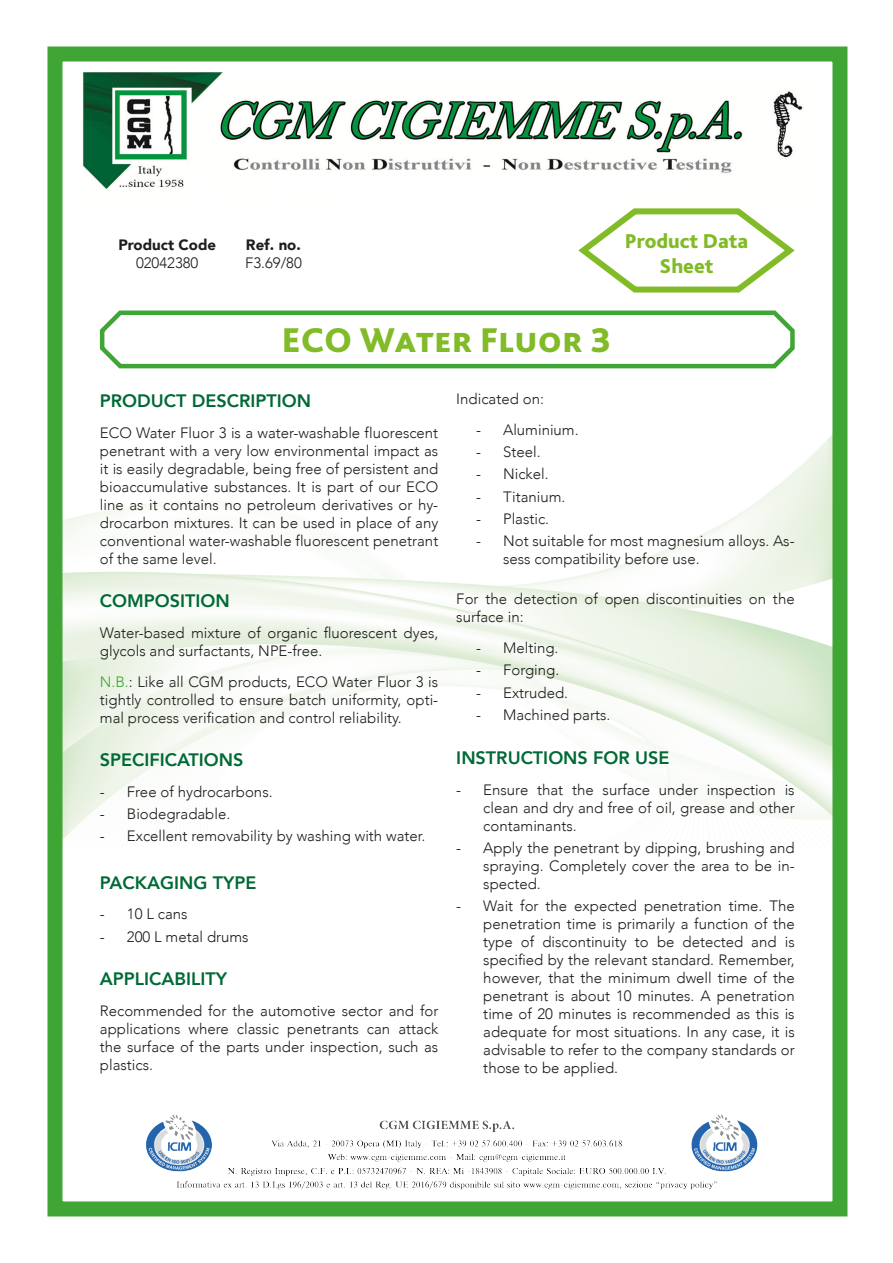
<style>
.page{position:relative;width:893px;height:1263px;background:#fff}
.page>*{position:absolute;margin:0;border:0;box-sizing:border-box;transform-origin:0 0}
.t1{font:800 36px "Bliss Pro";color:#81bb27}
.t2{font:800 21px/25.2px "Bliss Pro";color:#81bb27;text-align:center}
.t3{font:800 18px "Avenir";color:#006935}
.t4{font:300 15px/18px "Avenir";color:#1d1d1b;text-align:justify}
.t5{font:900 15px "Avenir";color:#1d1d1b}
.s1{color:#3fa535}
</style>
<div class="page">
<div style="left:48px;top:46px;width:799px;height:1170px;border:15px solid #3fa535"></div>
<img style="left:82px;top:72px;width:721px;height:119px">
<img style="left:109px;top:1114px;width:676px;height:87px">
<svg style="left:578px;top:208px;width:217px;height:85px"></svg>
<svg style="left:99px;top:310px;width:696px;height:59px"></svg>
<p class="t5" style="left:118px;top:232px;width:99px">Product Code</p>
<p class="t4" style="left:136px;top:254px;width:64px">02042380</p>
<p class="t5" style="left:246px;top:232px;width:56px">Ref. no.</p>
<p class="t4" style="left:245px;top:254px;width:58px">F3.69/80</p>
<p class="t2" style="left:625px;top:227px;width:125px">Product Data<br>Sheet</p>
<p class="t1" style="left:282px;top:318px;width:331px">ECO Water Fluor 3</p>
<p class="t3" style="left:100px;top:387px;width:213px">PRODUCT DESCRIPTION</p>
<p class="t4" style="left:100px;top:424px;width:340px">ECO Water Fluor 3 is a water-washable fluorescent penetrant with a very low environmental impact as it is easily degradable, being free of persistent and bioaccumulative substances. It is part of our ECO line as it contains no petroleum derivatives or hy&shy;drocarbon mixtures. It can be used in place of any conventional water-washable fluorescent penetrant of the same level.</p>
<p class="t3" style="left:100px;top:587px;width:131px">COMPOSITION</p>
<p class="t4" style="left:100px;top:624px;width:340px">Water-based mixture of organic fluorescent dyes, glycols and surfactants, NPE-free.</p>
<p class="t4" style="left:100px;top:672px;width:340px"><span class="s1">N.B.</span>: Like all CGM products, ECO Water Fluor 3 is tightly controlled to ensure batch uniformity, opti&shy;mal process verification and control reliability.</p>
<p class="t3" style="left:100px;top:745px;width:145px">SPECIFICATIONS</p>
<p class="t4" style="left:100px;top:782px;width:174px">- Free of hydrocarbons.</p>
<p class="t4" style="left:100px;top:805px;width:132px">- Biodegradable.</p>
<p class="t4" style="left:100px;top:827px;width:327px">- Excellent removability by washing with water.</p>
<p class="t3" style="left:100px;top:868px;width:158px">PACKAGING TYPE</p>
<p class="t4" style="left:100px;top:905px;width:89px">- 10 L cans</p>
<p class="t4" style="left:100px;top:927px;width:150px">- 200 L metal drums</p>
<p class="t3" style="left:100px;top:964px;width:129px">APPLICABILITY</p>
<p class="t4" style="left:100px;top:1001px;width:340px">Recommended for the automotive sector and for applications where classic penetrants can attack the surface of the parts under inspection, such as plastics.</p>
<p class="t4" style="left:456px;top:390px;width:89px">Indicated on:</p>
<p class="t4" style="left:476px;top:421px;width:104px">- Aluminium.</p>
<p class="t4" style="left:476px;top:443px;width:66px">- Steel.</p>
<p class="t4" style="left:476px;top:465px;width:74px">- Nickel.</p>
<p class="t4" style="left:476px;top:487px;width:91px">- Titanium.</p>
<p class="t4" style="left:476px;top:510px;width:75px">- Plastic.</p>
<p class="t4" style="left:503px;top:532px;width:293px;text-indent:-27px">- Not suitable for most magnesium alloys. As&shy;sess compatibility before use.</p>
<p class="t4" style="left:456px;top:590px;width:340px">For the detection of open discontinuities on the surface in:</p>
<p class="t4" style="left:476px;top:639px;width:84px">- Melting.</p>
<p class="t4" style="left:476px;top:661px;width:85px">- Forging.</p>
<p class="t4" style="left:476px;top:683px;width:94px">- Extruded.</p>
<p class="t4" style="left:476px;top:706px;width:136px">- Machined parts.</p>
<p class="t3" style="left:456px;top:743px;width:215px">INSTRUCTIONS FOR USE</p>
<p class="t4" style="left:483px;top:780px;width:313px;text-indent:-27px">- Ensure that the surface under inspection is clean and dry and free of oil, grease and other contaminants.</p>
<p class="t4" style="left:483px;top:839px;width:313px;text-indent:-27px">- Apply the penetrant by dipping, brushing and spraying. Completely cover the area to be in&shy;spected.</p>
<p class="t4" style="left:483px;top:897px;width:313px;text-indent:-27px">- Wait for the expected penetration time. The penetration time is primarily a function of the type of discontinuity to be detected and is specified by the relevant standard. Remember, however, that the minimum dwell time of the penetrant is about 10 minutes. A penetration time of 20 minutes is recommended as this is adequate for most situations. In any case, it is advisable to refer to the company standards or those to be applied.</p>
</div>
